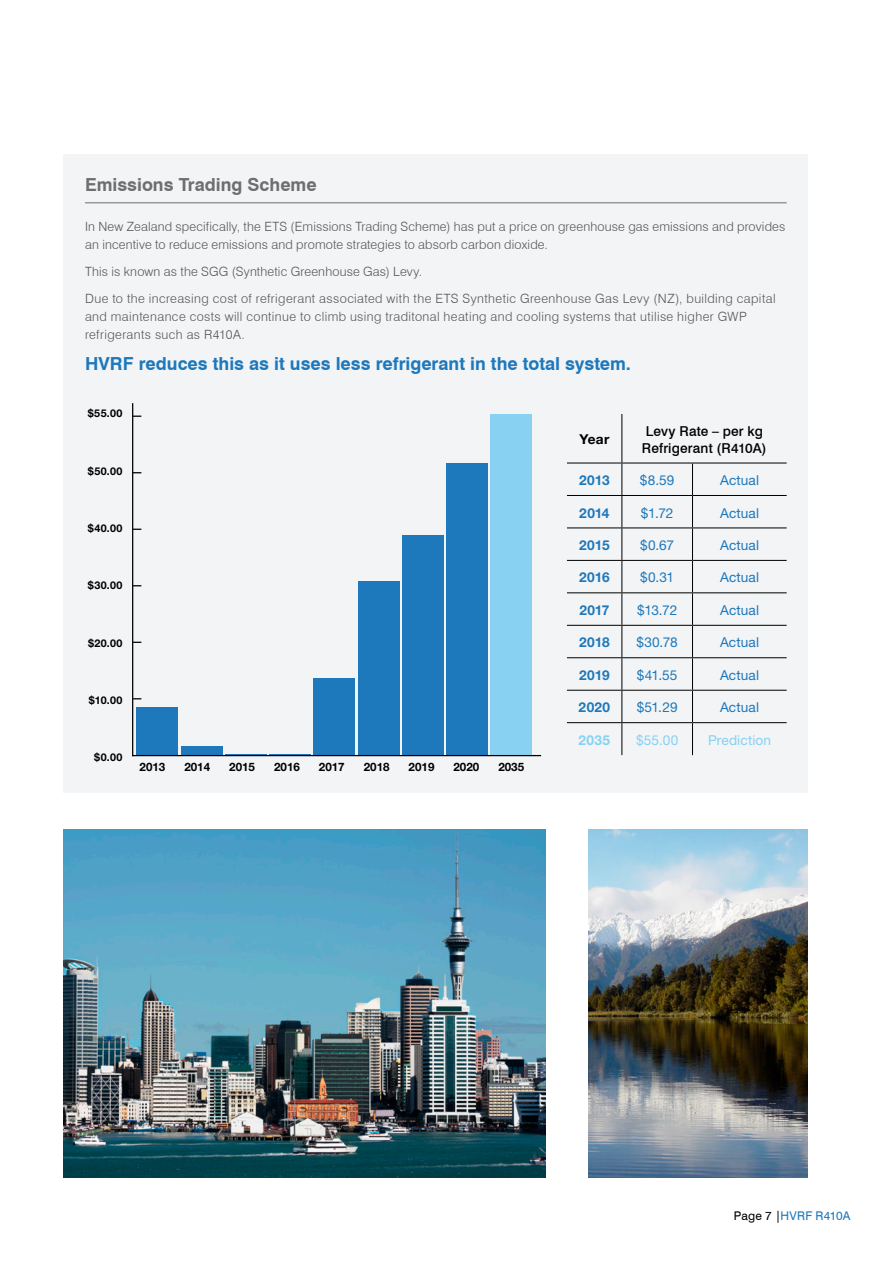
<style>
.page{position:relative;width:893px;height:1263px;background:#fff}
.page>*{position:absolute;margin:0;border:0;box-sizing:border-box;transform-origin:0 0}
.t1{font:700 18px "Swiss 721 BT";color:#1d78bc}
.t2{font:700 18px "Swiss 721 BT";color:#6e6e6e}
.t3{font:13.65px "Helvetica Neue LT Std";letter-spacing:.005em;color:#1d78bc}
.t4{font:500 13.65px/17.5px "Swiss 721 BT";letter-spacing:.01em;color:#000}
.t5{font:700 13.65px "Helvetica Neue LT Std";color:#1d78bc}
.t6{font:13.65px "Helvetica Neue LT Std";letter-spacing:.01em;color:#88d1f3}
.t7{font:700 13.65px "Helvetica Neue LT Std";color:#000}
.t8{font:700 13.65px "Helvetica Neue LT Std";color:#88d1f3}
.t9{font:300 12.75px/18px "Swiss 721 BT";letter-spacing:.02em;color:#565655}
.t10{font:12px "Swiss 721 BT";letter-spacing:.015em;color:#1d78bc}
.t11{font:700 11.55px "Helvetica Neue LT Std";color:#000}
.t12{font:700 10.65px "Helvetica Neue LT Std";letter-spacing:.045em;color:#000}
.s1{color:#000}
</style>
<div class="page">
<div style="left:64px;top:155px;width:744px;height:638px;background:#f2f4f5"></div>
<img style="left:64px;top:829px;width:482px;height:349px">
<hr style="left:621px;top:414px;width:1px;height:48px;background:#000">
<hr style="left:567px;top:462px;width:55px;height:1px;background:#000">
<hr style="left:622px;top:462px;width:70px;height:1px;background:#000">
<hr style="left:621px;top:463px;width:1px;height:32px;background:#000">
<hr style="left:692px;top:462px;width:95px;height:1px;background:#000">
<hr style="left:692px;top:463px;width:1px;height:32px;background:#000">
<hr style="left:567px;top:495px;width:55px;height:1px;background:#000">
<hr style="left:622px;top:495px;width:70px;height:1px;background:#000">
<hr style="left:621px;top:496px;width:1px;height:31px;background:#000">
<hr style="left:692px;top:495px;width:95px;height:1px;background:#000">
<hr style="left:692px;top:496px;width:1px;height:31px;background:#000">
<hr style="left:567px;top:527px;width:55px;height:1px;background:#000">
<hr style="left:622px;top:527px;width:70px;height:1px;background:#000">
<hr style="left:621px;top:528px;width:1px;height:32px;background:#000">
<hr style="left:692px;top:527px;width:95px;height:1px;background:#000">
<hr style="left:692px;top:528px;width:1px;height:32px;background:#000">
<hr style="left:567px;top:560px;width:55px;height:1px;background:#000">
<hr style="left:622px;top:560px;width:70px;height:1px;background:#000">
<hr style="left:621px;top:561px;width:1px;height:31px;background:#000">
<hr style="left:692px;top:560px;width:95px;height:1px;background:#000">
<hr style="left:692px;top:561px;width:1px;height:31px;background:#000">
<hr style="left:567px;top:592px;width:55px;height:1px;background:#000">
<hr style="left:622px;top:592px;width:70px;height:1px;background:#000">
<hr style="left:621px;top:593px;width:1px;height:32px;background:#000">
<hr style="left:692px;top:592px;width:95px;height:1px;background:#000">
<hr style="left:692px;top:593px;width:1px;height:32px;background:#000">
<hr style="left:567px;top:625px;width:55px;height:1px;background:#000">
<hr style="left:622px;top:625px;width:70px;height:1px;background:#000">
<hr style="left:621px;top:626px;width:1px;height:31px;background:#000">
<hr style="left:692px;top:625px;width:95px;height:1px;background:#000">
<hr style="left:692px;top:626px;width:1px;height:31px;background:#000">
<hr style="left:567px;top:657px;width:55px;height:1px;background:#000">
<hr style="left:622px;top:657px;width:70px;height:1px;background:#000">
<hr style="left:621px;top:658px;width:1px;height:32px;background:#000">
<hr style="left:692px;top:657px;width:95px;height:1px;background:#000">
<hr style="left:692px;top:658px;width:1px;height:32px;background:#000">
<hr style="left:567px;top:690px;width:55px;height:1px;background:#000">
<hr style="left:622px;top:690px;width:70px;height:1px;background:#000">
<hr style="left:621px;top:691px;width:1px;height:31px;background:#000">
<hr style="left:692px;top:690px;width:95px;height:1px;background:#000">
<hr style="left:692px;top:691px;width:1px;height:31px;background:#000">
<hr style="left:567px;top:722px;width:55px;height:1px;background:#000">
<hr style="left:622px;top:722px;width:70px;height:1px;background:#000">
<hr style="left:621px;top:723px;width:1px;height:32px;background:#000">
<hr style="left:692px;top:722px;width:95px;height:1px;background:#000">
<hr style="left:692px;top:723px;width:1px;height:32px;background:#000">
<hr style="left:85px;top:202px;width:702px;height:1px;background:#6e6e6e">
<hr style="left:132px;top:403px;width:1px;height:353px;background:#000">
<div style="left:137px;top:707px;width:41px;height:48px;background:#1d78bc"></div>
<div style="left:181px;top:746px;width:41px;height:9px;background:#1d78bc"></div>
<hr style="left:269px;top:754px;width:42px;height:1px;background:#1d78bc">
<div style="left:314px;top:678px;width:41px;height:77px;background:#1d78bc"></div>
<div style="left:358px;top:581px;width:41px;height:174px;background:#1d78bc"></div>
<div style="left:402px;top:535px;width:41px;height:220px;background:#1d78bc"></div>
<div style="left:446px;top:463px;width:42px;height:292px;background:#1d78bc"></div>
<div style="left:490px;top:414px;width:42px;height:341px;background:#88d1f3"></div>
<hr style="left:132px;top:755px;width:409px;height:1px;background:#000">
<img style="left:588px;top:829px;width:220px;height:349px">
<h1 class="t2" style="left:85px;top:174px;width:233px">Emissions Trading Scheme</h1>
<p class="t9" style="left:85px;top:217px;width:702px">In New Zealand specifically, the ETS (Emissions Trading Scheme) has put a price on greenhouse gas emissions and provides an incentive to reduce emissions and promote strategies to absorb carbon dioxide.</p>
<p class="t9" style="left:85px;top:258px;width:692px;line-height:27px">This is known as the SGG (Synthetic Greenhouse Gas) Levy.<br>Due to the increasing cost of refrigerant associated with the ETS Synthetic Greenhouse Gas Levy (NZ), building capital</p>
<p class="t9" style="left:85px;top:307px;width:663px">and maintenance costs will continue to climb using traditonal heating and cooling systems that utilise higher GWP refrigerants such as R410A.</p>
<h1 class="t1" style="left:85px;top:353px;width:547px">HVRF reduces this as it uses less refrigerant in the total system.</h1>
<p class="t12" style="left:88px;top:407px;width:36px">$55.00</p>
<p class="t12" style="left:88px;top:464px;width:36px">$50.00</p>
<p class="t12" style="left:88px;top:521px;width:36px">$40.00</p>
<p class="t12" style="left:88px;top:579px;width:36px">$30.00</p>
<p class="t12" style="left:88px;top:636px;width:36px">$20.00</p>
<p class="t12" style="left:89px;top:693px;width:35px">$10.00</p>
<p class="t12" style="left:94px;top:751px;width:30px">$0.00</p>
<p class="t11" style="left:140px;top:760px;width:27px">2013</p>
<p class="t11" style="left:184px;top:760px;width:27px">2014</p>
<p class="t11" style="left:229px;top:760px;width:27px">2015</p>
<p class="t11" style="left:274px;top:760px;width:27px">2016</p>
<p class="t11" style="left:319px;top:760px;width:27px">2017</p>
<p class="t11" style="left:364px;top:760px;width:27px">2018</p>
<p class="t11" style="left:409px;top:760px;width:27px">2019</p>
<p class="t11" style="left:453px;top:760px;width:27px">2020</p>
<p class="t11" style="left:498px;top:760px;width:27px">2035</p>
<p class="t7" style="left:579px;top:431px;width:31px">Year</p>
<p class="t4" style="left:642px;top:422px;width:126px">Levy Rate – per kg<br>Refrigerant (R410A)</p>
<p class="t5" style="left:579px;top:472px;width:32px">2013</p>
<p class="t3" style="left:640px;top:472px;width:36px">$8.59</p>
<p class="t3" style="left:720px;top:472px;width:40px">Actual</p>
<p class="t5" style="left:579px;top:504px;width:32px">2014</p>
<p class="t3" style="left:641px;top:504px;width:34px">$1.72</p>
<p class="t3" style="left:720px;top:504px;width:40px">Actual</p>
<p class="t5" style="left:579px;top:537px;width:32px">2015</p>
<p class="t3" style="left:640px;top:537px;width:36px">$0.67</p>
<p class="t3" style="left:720px;top:537px;width:40px">Actual</p>
<p class="t5" style="left:579px;top:569px;width:32px">2016</p>
<p class="t3" style="left:640px;top:569px;width:35px">$0.31</p>
<p class="t3" style="left:720px;top:569px;width:40px">Actual</p>
<p class="t5" style="left:579px;top:602px;width:32px">2017</p>
<p class="t3" style="left:637px;top:602px;width:42px">$13.72</p>
<p class="t3" style="left:720px;top:602px;width:40px">Actual</p>
<p class="t5" style="left:579px;top:634px;width:32px">2018</p>
<p class="t3" style="left:636px;top:634px;width:43px">$30.78</p>
<p class="t3" style="left:720px;top:634px;width:40px">Actual</p>
<p class="t5" style="left:579px;top:666px;width:32px">2019</p>
<p class="t3" style="left:637px;top:666px;width:42px">$41.55</p>
<p class="t3" style="left:720px;top:666px;width:40px">Actual</p>
<p class="t5" style="left:579px;top:699px;width:33px">2020</p>
<p class="t3" style="left:637px;top:699px;width:42px">$51.29</p>
<p class="t3" style="left:720px;top:699px;width:40px">Actual</p>
<p class="t8" style="left:579px;top:731px;width:33px">2035</p>
<p class="t6" style="left:636px;top:731px;width:44px">$55.00</p>
<p class="t6" style="left:708px;top:731px;width:64px">Prediction</p>
<p class="t10" style="left:734px;top:1209px;width:118px"><span class="s1">Page 7 |</span>HVRF R410A</p>
</div>
